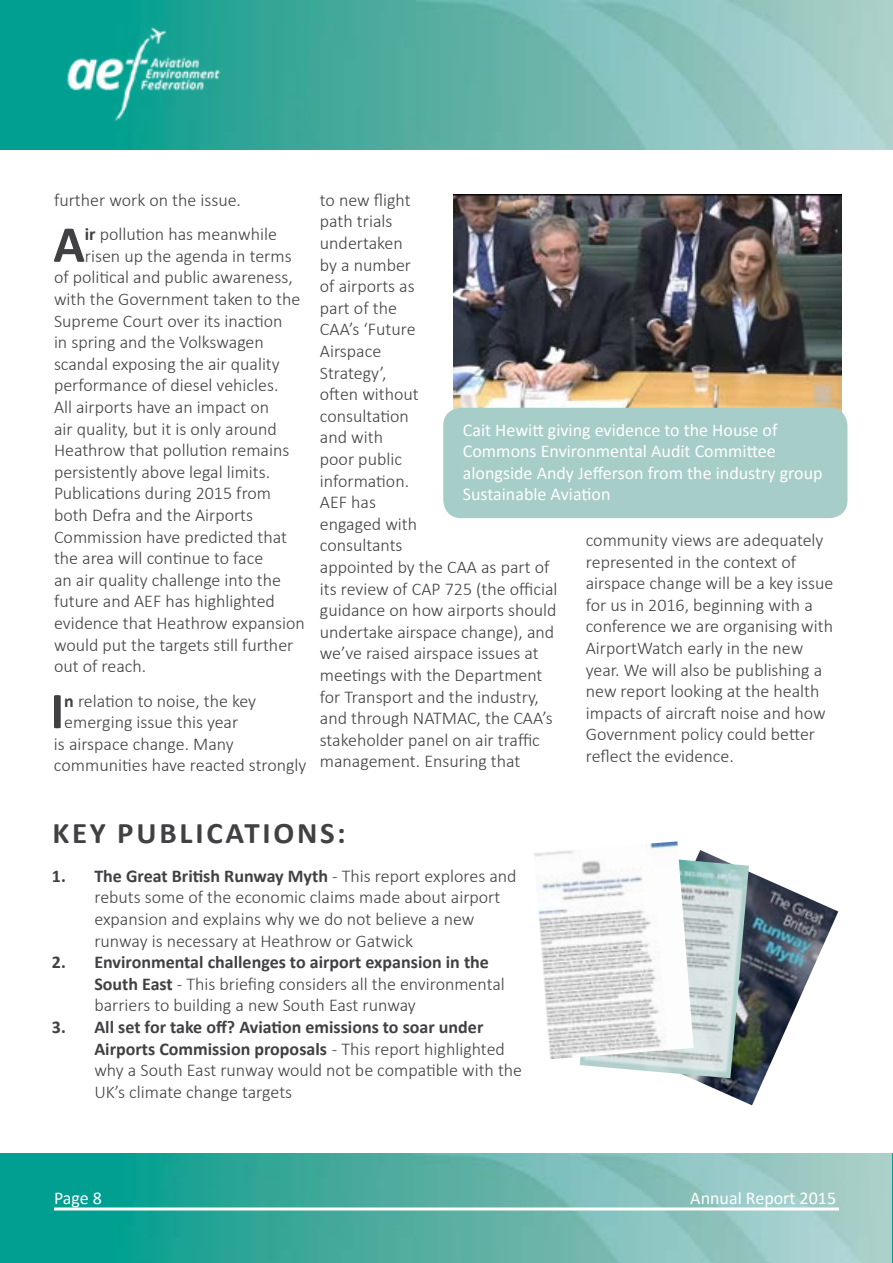
<style>
.page{position:relative;width:893px;height:1263px;background:#fff}
.page>*{position:absolute;margin:0;border:0;box-sizing:border-box;transform-origin:0 0}
.t1{font:700 52.05px "Calibri";color:#414042}
.t2{font:700 30px "Calibri";letter-spacing:.09em;color:#414042}
.t3{font:300 18px/21.6px "Calibri";color:#414042}
.t4{font:18px/21.6px "Calibri";color:#fff}
.s1{font-weight:700}
</style>
<div class="page">
<img style="left:0;top:1154px;width:893px;height:109px">
<img style="left:0;top:0;width:893px;height:150px">
<hr style="left:54px;top:1207px;width:785px;height:3px;background:#fff">
<img style="left:54px;top:18px;width:180px;height:114px">
<img style="left:454px;top:194px;width:388px;height:219px">
<div style="left:443px;top:408px;width:404px;height:110px;background:#a6cdc7;border-radius:18px"></div>
<img style="left:691px;top:850px;width:147px;height:255px">
<img style="left:580px;top:852px;width:169px;height:226px">
<img style="left:534px;top:841px;width:160px;height:218px">
<p class="t3" style="left:54px;top:189px;width:188px">further work on the issue.</p>
<h1 class="t1" style="left:53px;top:208px;width:33px">A</h1>
<p class="t3" style="left:85px;top:223px;width:193px"><span class="s1">ir</span> pollution has meanwhile</p>
<p class="t3" style="left:85px;top:245px;width:208px">risen up the agenda in terms</p>
<p class="t3" style="left:54px;top:266px;width:240px">of political and public awareness,</p>
<p class="t3" style="left:54px;top:288px;width:248px">with the Government taken to the</p>
<p class="t3" style="left:54px;top:310px;width:230px">Supreme Court over its inaction</p>
<p class="t3" style="left:54px;top:331px;width:211px">in spring and the Volkswagen</p>
<p class="t3" style="left:54px;top:353px;width:227px">scandal exposing the air quality</p>
<p class="t3" style="left:54px;top:374px;width:226px">performance of diesel vehicles.</p>
<p class="t3" style="left:54px;top:396px;width:217px">All airports have an impact on</p>
<p class="t3" style="left:54px;top:418px;width:224px">air quality, but it is only around</p>
<p class="t3" style="left:54px;top:439px;width:237px">Heathrow that pollution remains</p>
<p class="t3" style="left:54px;top:461px;width:218px">persistently above legal limits.</p>
<p class="t3" style="left:54px;top:482px;width:219px">Publications during 2015 from</p>
<p class="t3" style="left:54px;top:504px;width:201px">both Defra and the Airports</p>
<p class="t3" style="left:54px;top:526px;width:235px">Commission have predicted that</p>
<p class="t3" style="left:54px;top:547px;width:211px">the area will continue to face</p>
<p class="t3" style="left:54px;top:569px;width:229px">an air quality challenge into the</p>
<p class="t3" style="left:54px;top:590px;width:222px">future and AEF has highlighted</p>
<p class="t3" style="left:54px;top:612px;width:252px">evidence that Heathrow expansion</p>
<p class="t3" style="left:54px;top:634px;width:241px">would put the targets still further</p>
<p class="t3" style="left:54px;top:655px;width:94px">out of reach.</p>
<h1 class="t1" style="left:50px;top:674px;width:8px">I</h1>
<p class="t3" style="left:64px;top:689px;width:193px"><span class="s1">n</span> relation to noise, the key</p>
<p class="t3" style="left:64px;top:711px;width:176px">emerging issue this year</p>
<p class="t3" style="left:54px;top:733px;width:181px">is airspace change. Many</p>
<p class="t3" style="left:54px;top:754px;width:254px">communities have reacted strongly</p>
<p class="t3" style="left:320px;top:189px;width:239px">to new flight<br>path trials<br>undertaken<br>by a number<br>of airports as<br>part of the<br>CAA’s ‘Future<br>Airspace<br>Strategy’,<br>often without<br>consultation<br>and with<br>poor public<br>information.<br>AEF has<br>engaged with<br>consultants<br>appointed by the CAA as part of its review of CAP 725 (the official guidance on how airports should undertake airspace change), and we’ve raised airspace issues at meetings with the Department for Transport and the industry, and through NATMAC, the CAA’s stakeholder panel on air traffic management. Ensuring that</p>
<p class="t4" style="left:463px;top:418px;width:361px">Cait Hewitt giving evidence to the House of Commons Environmental Audit Committee alongside Andy Jefferson from the industry group Sustainable Aviation</p>
<p class="t3" style="left:586px;top:529px;width:249px">community views are adequately represented in the context of airspace change will be a key issue for us in 2016, beginning with a conference we are organising with<br>AirportWatch early in the new year. We will also be publishing a new report looking at the health impacts of aircraft noise and how<br>Government policy could better reflect the evidence.</p>
<h2 class="t2" style="left:52px;top:812px;width:295px">Key publications:</h2>
<p class="t3" style="left:94px;top:865px;width:424px;text-indent:-43px"><span class="s1">1. The Great British Runway Myth</span> - This report explores and rebuts some of the economic claims made about airport expansion and explains why we do not believe a new runway is necessary at Heathrow or Gatwick</p>
<p class="t3" style="left:94px;top:951px;width:412px;text-indent:-43px"><span class="s1">2. Environmental challenges to airport expansion in the<br>South East</span> - This briefing considers all the environmental barriers to building a new South East runway</p>
<p class="t3" style="left:94px;top:1016px;width:429px;text-indent:-43px"><span class="s1">3. All set for take off? Aviation emissions to soar under Airports Commission proposals</span> - This report highlighted why a South East runway would not be compatible with the UK’s climate change targets</p>
<p class="t4" style="left:54px;top:1186px;width:50px">Page 8</p>
<p class="t4" style="left:690px;top:1186px;width:147px">Annual Report 2015</p>
</div>
